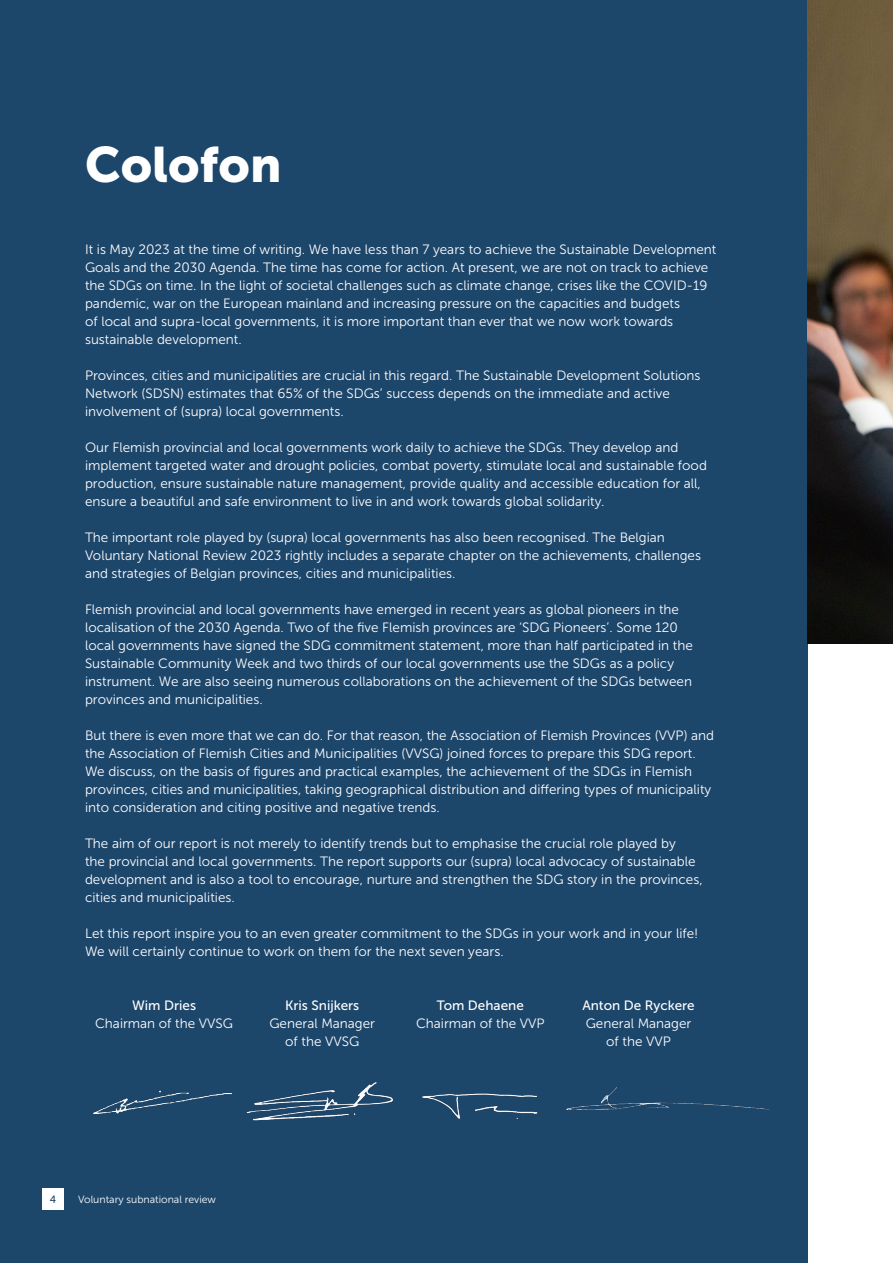
<style>
.page{position:relative;width:893px;height:1263px;background:#fff}
.page>*{position:absolute;margin:0;border:0;box-sizing:border-box;transform-origin:0 0}
.t1{font:49.5px "Museo Sans 900";color:#fff}
.t2{font:13.5px/18px "Museo Sans 300";color:#fff}
.t3{font:13.5px "Museo Sans 500";color:#fff}
.t4{font:10.5px "Museo Sans 300";color:#fff}
.t5{font:10.5px "Museo Sans 500";color:#1d466b}
</style>
<div class="page">
<div style="left:0;top:0;width:808px;height:1263px;background:#1d466b"></div>
<img style="left:808px;top:0;width:85px;height:643px">
<div style="left:43px;top:1189px;width:21px;height:21px;background:#fff"></div>
<img style="left:93px;top:1090px;width:139px;height:25px">
<img style="left:246px;top:1082px;width:147px;height:39px">
<img style="left:422px;top:1093px;width:116px;height:26px">
<img style="left:566px;top:1087px;width:203px;height:23px">
<h1 class="t1" style="left:85px;top:136px;width:198px">Colofon</h1>
<p class="t2" style="left:85px;top:240px;width:633px">It is May 2023 at the time of writing. We have less than 7 years to achieve the Sustainable Development Goals and the 2030 Agenda. The time has come for action. At present, we are not on track to achieve the SDGs on time. In the light of societal challenges such as climate change, crises like the COVID-19 pandemic, war on the European mainland and increasing pressure on the capacities and budgets<br>of local and supra-local governments, it is more important than ever that we now work towards sustainable development.</p>
<p class="t2" style="left:85px;top:366px;width:617px">Provinces, cities and municipalities are crucial in this regard. The Sustainable Development Solutions<br>Network (SDSN) estimates that 65% of the SDGs’ success depends on the immediate and active involvement of (supra) local governments.</p>
<p class="t2" style="left:85px;top:438px;width:623px">Our Flemish provincial and local governments work daily to achieve the SDGs. They develop and implement targeted water and drought policies, combat poverty, stimulate local and sustainable food production, ensure sustainable nature management, provide quality and accessible education for all, ensure a beautiful and safe environment to live in and work towards global solidarity.</p>
<p class="t2" style="left:85px;top:528px;width:617px">The important role played by (supra) local governments has also been recognised. The Belgian<br>Voluntary National Review 2023 rightly includes a separate chapter on the achievements, challenges and strategies of Belgian provinces, cities and municipalities.</p>
<p class="t2" style="left:85px;top:600px;width:609px">Flemish provincial and local governments have emerged in recent years as global pioneers in the localisation of the 2030 Agenda. Two of the five Flemish provinces are ‘SDG Pioneers’. Some 120 local governments have signed the SDG commitment statement, more than half participated in the Sustainable Community Week and two thirds of our local governments use the SDGs as a policy instrument. We are also seeing numerous collaborations on the achievement of the SDGs between provinces and municipalities.</p>
<p class="t2" style="left:85px;top:726px;width:631px">But there is even more that we can do. For that reason, the Association of Flemish Provinces (VVP) and the Association of Flemish Cities and Municipalities (VVSG) joined forces to prepare this SDG report.<br>We discuss, on the basis of figures and practical examples, the achievement of the SDGs in Flemish provinces, cities and municipalities, taking geographical distribution and differing types of municipality into consideration and citing positive and negative trends.</p>
<p class="t2" style="left:85px;top:834px;width:619px">The aim of our report is not merely to identify trends but to emphasise the crucial role played by<br>the provincial and local governments. The report supports our (supra) local advocacy of sustainable development and is also a tool to encourage, nurture and strengthen the SDG story in the provinces, cities and municipalities.</p>
<p class="t2" style="left:85px;top:924px;width:615px">Let this report inspire you to an even greater commitment to the SDGs in your work and in your life!<br>We will certainly continue to work on them for the next seven years.</p>
<p class="t3" style="left:132px;top:997px;width:65px">Wim Dries</p>
<p class="t2" style="left:95px;top:1014px;width:139px">Chairman of the VVSG</p>
<p class="t3" style="left:285px;top:997px;width:76px">Kris Snijkers</p>
<p class="t2" style="left:269px;top:1014px;width:107px;text-align:center">General Manager of the VVSG</p>
<p class="t3" style="left:437px;top:997px;width:88px">Tom Dehaene</p>
<p class="t2" style="left:416px;top:1014px;width:130px">Chairman of the VVP</p>
<p class="t3" style="left:582px;top:997px;width:114px">Anton De Ryckere</p>
<p class="t2" style="left:586px;top:1014px;width:107px;text-align:center">General Manager of the VVP</p>
<p class="t5" style="left:50px;top:1194px;width:8px">4</p>
<p class="t4" style="left:78px;top:1194px;width:139px">Voluntary subnational review</p>
</div>
